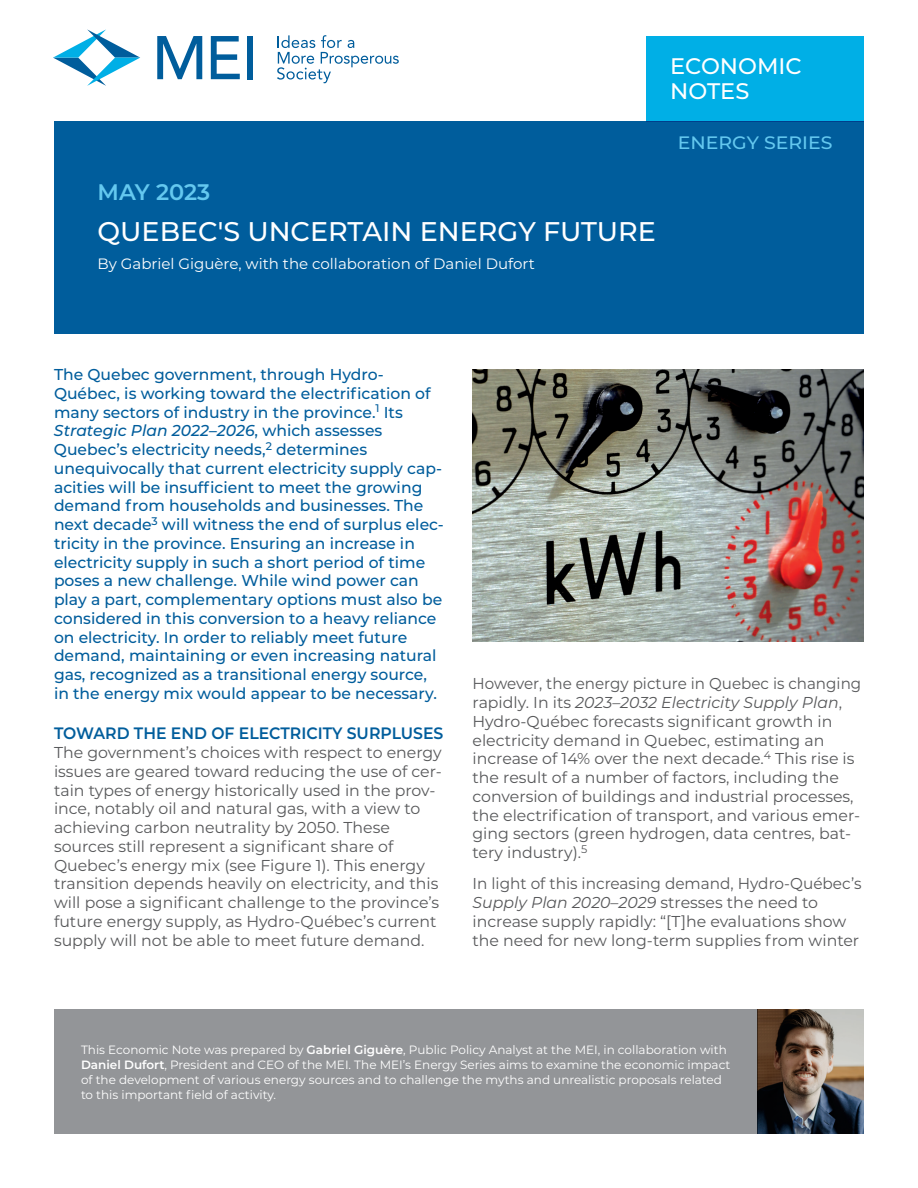
<style>
.page{position:relative;width:918px;height:1188px;background:#fff}
.page>*{position:absolute;margin:0;border:0;box-sizing:border-box;transform-origin:0 0}
.t1{font:500 27px "Montserrat";color:#fff}
.t2{font:500 22.5px/25.5px "Montserrat";color:#fff}
.t3{font:600 22.5px "Montserrat";letter-spacing:-.005em;color:#64c8ef}
.t4{font:500 18px "Montserrat";color:#64c8ef;scale:1.05 1}
.t5{font:600 16.5px "Montserrat";color:#005d9c;scale:.95 1}
.t6{font:500 15.75px/18.8px "Montserrat";color:#005d9c}
.t7{font:15.75px/18.8px "Montserrat";color:#57585a}
.t8{font:15.75px/18.8px "Montserrat";color:#57585a;scale:.96 1}
.t9{font:15px "Montserrat";color:#fff}
.t10{font:12px/15px "Montserrat";color:#fff}
.s1{font-style:italic}
.s2{font-weight:600}
</style>
<div class="page">
<div style="left:54px;top:121px;width:810px;height:212px;background:#005d9c"></div>
<div style="left:646px;top:36px;width:218px;height:85px;background:#00afe6"></div>
<svg style="left:157px;top:36px;width:45px;height:43px"></svg>
<svg style="left:211px;top:36px;width:29px;height:43px"></svg>
<div style="left:247px;top:36px;width:6px;height:43px;background:#005d9c"></div>
<svg style="left:53px;top:29px;width:87px;height:57px"></svg>
<svg style="left:277px;top:35px;width:122px;height:48px"></svg>
<img style="left:757px;top:1010px;width:107px;height:124px">
<div style="left:54px;top:1010px;width:703px;height:124px;background:#939598"></div>
<img style="left:472px;top:369px;width:392px;height:272px">
<h2 class="t2" style="left:670px;top:52px;width:133px">ECONOMIC<br>NOTES</h2>
<h2 class="t3" style="left:98px;top:177px;width:114px">MAY 2023</h2>
<h1 class="t1" style="left:98px;top:213px;width:560px">QUEBEC'S UNCERTAIN ENERGY FUTURE</h1>
<p class="t9" style="left:98px;top:254px;width:439px">By Gabriel Giguère, with the collaboration of Daniel Dufort</p>
<p class="t4" style="left:678px;top:130px;width:149px">ENERGY SERIES</p>
<p class="t6" style="left:54px;top:365px;width:391px">The Quebec government, through Hydro-Québec, is working toward the electrification of many sectors of industry in the province.<sup>1</sup> Its <span class="s1">Strategic Plan 2022–2026</span>, which assesses Quebec’s electricity needs,<sup>2</sup> determines unequivocally that current electricity supply cap&shy;acities will be insufficient to meet the growing demand from households and businesses. The next decade<sup>3</sup> will witness the end of surplus elec&shy;tricity in the province. Ensuring an increase in electricity supply in such a short period of time poses a new challenge. While wind power can play a part, complementary options must also be considered in this conversion to a heavy reliance on electricity. In order to reliably meet future demand, maintaining or even increasing natural gas, recognized as a transitional energy source, in the energy mix would appear to be necessary.</p>
<p class="t5" style="left:54px;top:722px;width:412px">TOWARD THE END OF ELECTRICITY SURPLUSES</p>
<p class="t7" style="left:54px;top:743px;width:390px">The government’s choices with respect to energy issues are geared toward reducing the use of cer&shy;tain types of energy historically used in the prov&shy;ince, notably oil and natural gas, with a view to achieving carbon neutrality by 2050. These sources still represent a significant share of Quebec’s energy mix (see Figure 1). This energy transition depends heavily on electricity, and this will pose a significant challenge to the province’s future energy supply, as Hydro-Québec’s current supply will not be able to meet future demand.</p>
<p class="t8" style="left:472px;top:674px;width:407px">However, the energy picture in Quebec is changing rapidly. In its <span class="s1">2023–2032 Electricity Supply Plan</span>, Hydro-Québec forecasts significant growth in electricity demand in Quebec, estimating an increase of 14% over the next decade.<sup>4</sup> This rise is the result of a number of factors, including the conversion of buildings and industrial processes, the electrification of transport, and various emer&shy;ging sectors (green hydrogen, data centres, bat&shy;tery industry).<sup>5</sup></p>
<p class="t7" style="left:472px;top:874px;width:391px">In light of this increasing demand, Hydro-Québec’s <span class="s1">Supply Plan 2020–2029</span> stresses the need to increase supply rapidly: “[T]he evaluations show the need for new long-term supplies from winter</p>
<p class="t10" style="left:81px;top:1041px;width:651px">This Economic Note was prepared by <span class="s2">Gabriel Giguère</span>, Public Policy Analyst at the MEI, in collaboration with <span class="s2">Daniel Dufort</span>, President and CEO of the MEI. The MEI’s Energy Series aims to examine the economic impact of the development of various energy sources and to challenge the myths and unrealistic proposals related to this important field of activity.</p>
</div>
